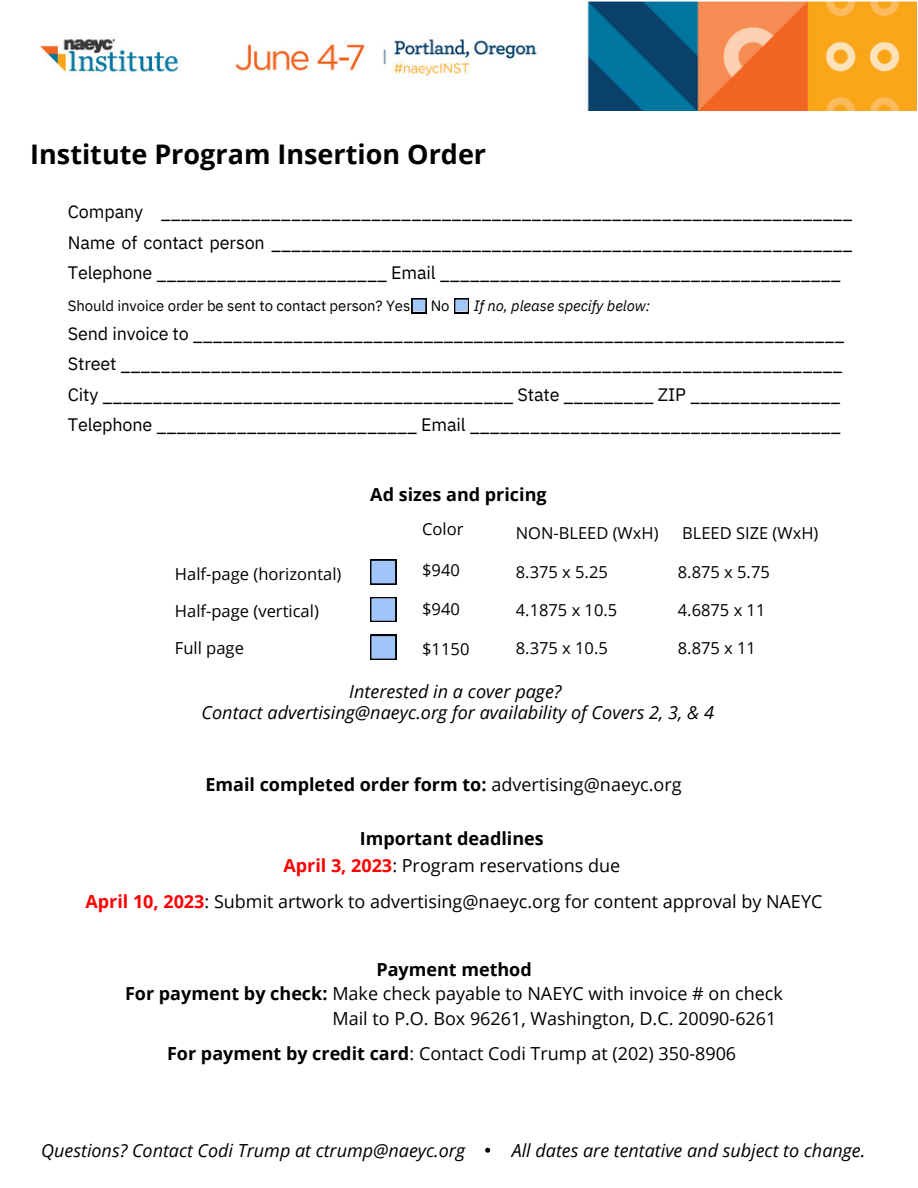
<style>
.page{position:relative;width:918px;height:1188px;background:#fff}
.page>*{position:absolute;margin:0;border:0;box-sizing:border-box;transform-origin:0 0}
.t1{font:700 27px "Open Sans";color:#000}
.t2{font:18px/30.3px "IBM Plex Sans";letter-spacing:-.01em;color:#000;text-align:justify}
.t3{font:18px/27px "Open Sans";color:#000;text-align:center}
.t4{font:italic 18px/21.3px "Open Sans";color:#000;text-align:center}
.t5{font:700 18px "Open Sans";color:#000}
.t6{font:16.5px "Open Sans";color:#000}
.t7{font:15px "IBM Plex Sans";letter-spacing:-.005em;color:#000}
.t8{font:italic 15px "IBM Plex Sans";letter-spacing:-.005em;color:#000}
.s1{font-weight:400}
.s2{font-weight:700}
.s3{font-weight:700;color:#f00}
</style>
<div class="page">
<img style="left:40px;top:1px;width:876px;height:110px">
<svg style="left:370px;top:560px;width:26px;height:24px"></svg>
<svg style="left:370px;top:635px;width:26px;height:25px"></svg>
<svg style="left:370px;top:597px;width:26px;height:25px"></svg>
<svg style="left:412px;top:298px;width:14px;height:15px"></svg>
<svg style="left:454px;top:298px;width:15px;height:15px"></svg>
<svg style="left:485px;top:1148px;width:5px;height:5px"></svg>
<h1 class="t1" style="left:30px;top:135px;width:457px">Institute Program Insertion Order</h1>
<p class="t2" style="left:68px;top:196px;width:786px">Company _____________________________________________________________________ Name of contact person __________________________________________________________ Telephone _______________________ Email ________________________________________</p>
<p class="t7" style="left:68px;top:295px;width:344px">Should invoice order be sent to contact person? Yes</p>
<p class="t7" style="left:431px;top:295px;width:20px">No</p>
<p class="t8" style="left:474px;top:295px;width:178px">If no, please specify below:</p>
<p class="t2" style="left:68px;top:318px;width:778px;text-align:left">Send invoice to _________________________________________________________________ Street ________________________________________________________________________ City _________________________________________ State _________ ZIP _______________ Telephone __________________________ Email _____________________________________</p>
<p class="t5" style="left:370px;top:482px;width:178px">Ad sizes and pricing</p>
<p class="t6" style="left:422px;top:518px;width:43px">Color</p>
<p class="t6" style="left:422px;top:558px;width:39px">$940</p>
<p class="t6" style="left:422px;top:598px;width:39px">$940</p>
<p class="t6" style="left:422px;top:637px;width:49px">$1150</p>
<p class="t4" style="left:202px;top:680px;width:514px">Interested in a cover page?<br>Contact advertising@naeyc.org for availability of Covers 2, 3, &amp; 4</p>
<p class="t6" style="left:516px;top:522px;width:144px">NON-BLEED (WxH)</p>
<p class="t6" style="left:516px;top:560px;width:93px">8.375 x 5.25</p>
<p class="t6" style="left:516px;top:598px;width:103px">4.1875 x 10.5</p>
<p class="t6" style="left:516px;top:636px;width:93px">8.375 x 10.5</p>
<p class="t6" style="left:682px;top:522px;width:138px">BLEED SIZE (WxH)</p>
<p class="t6" style="left:678px;top:560px;width:93px">8.875 x 5.75</p>
<p class="t6" style="left:678px;top:598px;width:89px">4.6875 x 11</p>
<p class="t6" style="left:678px;top:636px;width:80px">8.875 x 11</p>
<p class="t6" style="left:175px;top:562px;width:168px">Half-page (horizontal)</p>
<p class="t6" style="left:175px;top:599px;width:146px">Half-page (vertical)</p>
<p class="t6" style="left:175px;top:636px;width:71px">Full page</p>
<p class="t5" style="left:205px;top:772px;width:478px">Email completed order form to: <span class="s1">advertising@naeyc.org</span></p>
<p class="t3" style="left:283px;top:824px;width:338px"><span class="s2">Important deadlines<br></span><span class="s3">April 3, 2023</span>: Program reservations due</p>
<p class="t3" style="left:85px;top:887px;width:739px"><span class="s3">April 10, 2023</span>: Submit artwork to advertising@naeyc.org for content approval by NAEYC</p>
<p class="t5" style="left:376px;top:956px;width:157px">Payment method</p>
<p class="t3" style="left:125px;top:980px;width:659px"><span class="s2">For payment by check:</span> Make check payable to NAEYC with invoice # on check</p>
<p class="t3" style="left:332px;top:1005px;width:446px">Mail to P.O. Box 96261, Washington, D.C. 20090-6261</p>
<p class="t3" style="left:167px;top:1040px;width:571px"><span class="s2">For payment by credit card</span>: Contact Codi Trump at (202) 350-8906</p>
<p class="t4" style="left:41px;top:1139px;width:425px">Questions? Contact Codi Trump at ctrump@naeyc.org</p>
<p class="t4" style="left:512px;top:1139px;width:355px">All dates are tentative and subject to change.</p>
</div>
